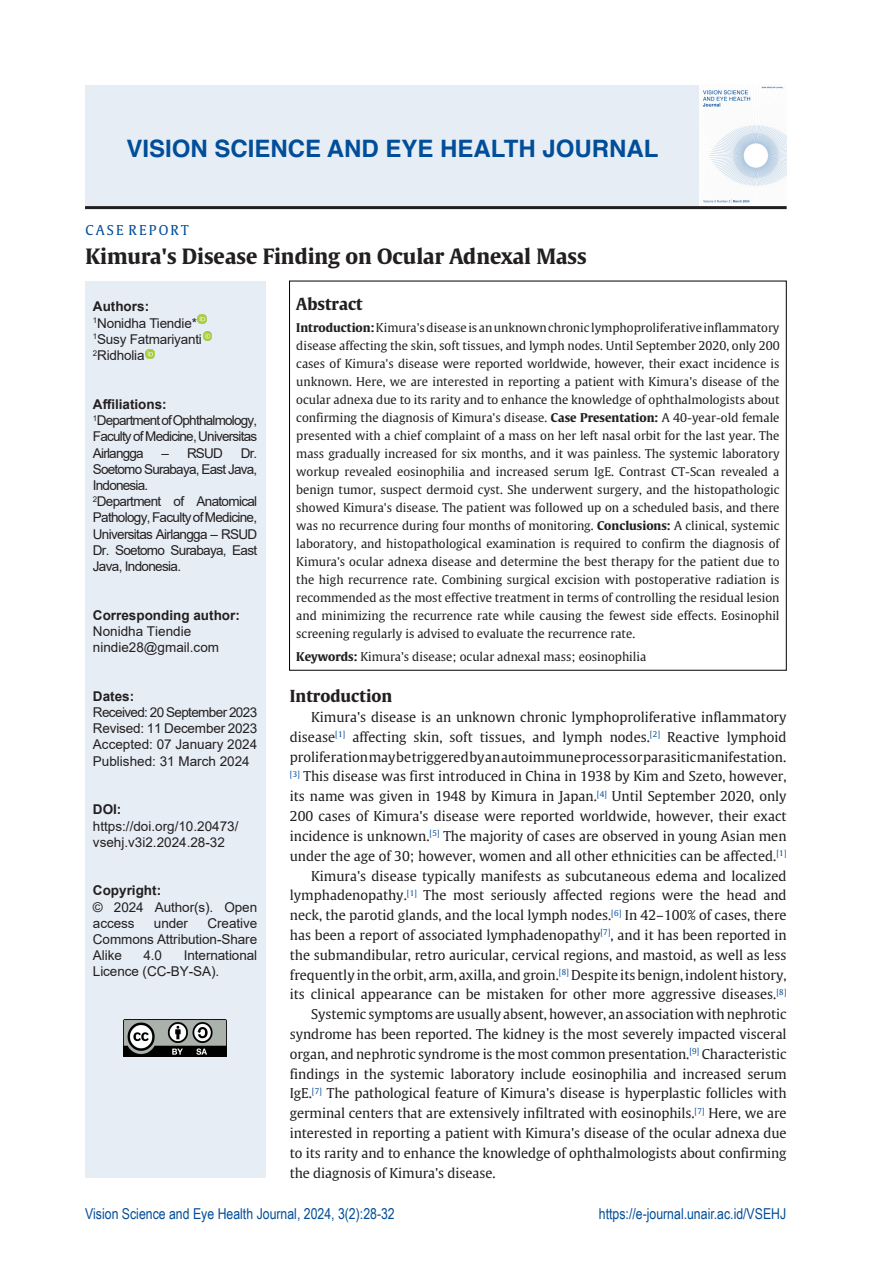
<style>
.page{position:relative;width:893px;height:1263px;background:#fff}
.page>*{position:absolute;margin:0;border:0;box-sizing:border-box;transform-origin:0 0}
.t1{font:700 24px "Helvetica";color:#004d99}
.t2{font:700 21px "Gulliver";color:#231f20}
.t3{font:700 16.5px "Gulliver";color:#231f20}
.t4{font:15px "Arial Narrow";color:#004d99}
.t5{font:13.5px/19.8px "Gulliver";color:#231f20;text-align:justify}
.t6{font:13.5px/16.2px "Arial";letter-spacing:-.015em;color:#231f20;text-align:justify}
.t7{font:700 13.5px "Arial";color:#231f20}
.t8{font:13.5px "Arial";letter-spacing:-.045em;color:#231f20}
.t9{font:13.5px "Gulliver";color:#004d99}
.t10{font:12px/18px "Gulliver";color:#231f20;text-align:justify}
.s1{font-weight:700}
</style>
<div class="page">
<div style="left:85px;top:85px;width:614px;height:121px;background:#e6edf5"></div>
<img style="left:703px;top:86px;width:84px;height:118px">
<hr style="left:85px;top:206px;width:702px;height:3px;background:#231f20">
<div style="left:85px;top:281px;width:180px;height:897px;background:#e6edf5"></div>
<img style="left:123px;top:1020px;width:103px;height:36px">
<svg style="left:145px;top:349px;width:9px;height:9px"></svg>
<svg style="left:203px;top:331px;width:9px;height:9px"></svg>
<svg style="left:198px;top:314px;width:9px;height:9px"></svg>
<p class="t1" style="left:126px;top:129px;width:534px">VISION SCIENCE AND EYE HEALTH JOURNAL</p>
<p class="t9" style="left:85px;top:222px;width:105px">C A S E R E P O R T</p>
<p class="t2" style="left:85px;top:242px;width:503px">Kimura's Disease Finding on Ocular Adnexal Mass</p>
<p class="t7" style="left:93px;top:297px;width:58px">Authors:</p>
<p class="t6" style="left:93px;top:315px;width:106px"><sup>1</sup>Nonidha Tiendie*</p>
<p class="t6" style="left:93px;top:331px;width:111px"><sup>1</sup>Susy Fatmariyanti</p>
<p class="t6" style="left:93px;top:347px;width:53px"><sup>2</sup>Ridholia</p>
<p class="t7" style="left:93px;top:395px;width:75px">Affiliations:</p>
<p class="t6" style="left:93px;top:412px;width:166px"><sup>1</sup>Department of Ophthalmology, Faculty of Medicine, Universitas Airlangga</p>
<p class="t3" style="left:296px;top:293px;width:68px">Abstract</p>
<p class="t10" style="left:296px;top:319px;width:485px"><span class="s1">Introduction:</span> Kimura's disease is an unknown chronic lymphoproliferative inflammatory disease affecting the skin, soft tissues, and lymph nodes. Until September 2020, only 200 cases of Kimura's disease were reported worldwide, however, their exact incidence is unknown. Here, we are interested in reporting a patient with Kimura's disease of the ocular adnexa due to its rarity and to enhance the knowledge of ophthalmologists about confirming the diagnosis of Kimura's disease. <span class="s1">Case</span> <span class="s1">Presentation:</span> A 40-year-old female presented with a chief complaint of a mass on her left nasal orbit for the last year. The mass gradually increased for six months, and it was painless. The systemic laboratory workup revealed eosinophilia and increased serum IgE. Contrast CT-Scan revealed a benign tumor, suspect dermoid cyst. She underwent surgery, and the histopathologic showed Kimura's disease. The patient was followed up on a scheduled basis, and there was no recurrence during four months of monitoring. <span class="s1">Conclusions:</span> A clinical, systemic laboratory, and histopathological examination is required to confirm the diagnosis of Kimura's ocular adnexa disease and determine the best therapy for the patient due to the high recurrence rate. Combining surgical excision with postoperative radiation is recommended as the most effective treatment in terms of controlling the residual lesion and minimizing the recurrence rate while causing the fewest side effects. Eosinophil screening regularly is advised to evaluate the recurrence rate.</p>
<p class="t10" style="left:296px;top:647px;width:352px"><span class="s1">Keywords:</span> Kimura's disease; ocular adnexal mass; eosinophilia</p>
<p class="t3" style="left:290px;top:685px;width:104px">Introduction</p>
<p class="t5" style="left:290px;top:707px;width:498px;text-indent:21px">Kimura's disease is an unknown chronic lymphoproliferative inflammatory disease<sup>[1]</sup> affecting skin, soft tissues, and lymph nodes.<sup>[2]</sup> Reactive lymphoid proliferation may be triggered by an autoimmune process or parasitic manifestation. <sup>[3]</sup> This disease was first introduced in China in 1938 by Kim and Szeto, however, its name was given in 1948 by Kimura in Japan.<sup>[4]</sup> Until September 2020, only 200 cases of Kimura's disease were reported worldwide, however, their exact incidence is unknown.<sup>[5]</sup> The majority of cases are observed in young Asian men under the age of 30; however, women and all other ethnicities can be affected.<sup>[1]</sup></p>
<p class="t5" style="left:290px;top:866px;width:498px;text-indent:21px">Kimura's disease typically manifests as subcutaneous edema and localized lymphadenopathy.<sup>[1]</sup> The most seriously affected regions were the head and neck, the parotid glands, and the local lymph nodes.<sup>[6]</sup> In 42–100% of cases, there has been a report of associated lymphadenopathy<sup>[7]</sup>, and it has been reported in the submandibular, retro auricular, cervical regions, and mastoid, as well as less frequently in the orbit, arm, axilla, and groin.<sup>[8]</sup> Despite its benign, indolent history, its clinical appearance can be mistaken for other more aggressive diseases.<sup>[8]</sup></p>
<p class="t5" style="left:290px;top:1004px;width:498px;text-indent:21px">Systemic symptoms are usually absent, however, an association with nephrotic syndrome has been reported. The kidney is the most severely impacted visceral organ, and nephrotic syndrome is the most common presentation.<sup>[9]</sup> Characteristic findings in the systemic laboratory include eosinophilia and increased serum IgE.<sup>[7]</sup> The pathological feature of Kimura's disease is hyperplastic follicles with germinal centers that are extensively infiltrated with eosinophils.<sup>[7]</sup> Here, we are interested in reporting a patient with Kimura's disease of the ocular adnexa due to its rarity and to enhance the knowledge of ophthalmologists about confirming the diagnosis of Kimura's disease.</p>
<p class="t4" style="left:599px;top:1202px;width:189px">https://e-journal.unair.ac.id/VSEHJ</p>
<p class="t6" style="left:162px;top:445px;width:63px">– RSUD</p>
<p class="t6" style="left:93px;top:445px;width:166px;text-indent:148px">Dr.<br>Soetomo Surabaya, East Java, Indonesia.</p>
<p class="t6" style="left:93px;top:493px;width:166px"><sup>2</sup>Department of Anatomical Pathology, Faculty of Medicine, Universitas Airlangga – RSUD Dr. Soetomo Surabaya, East Java, Indonesia.</p>
<p class="t7" style="left:93px;top:606px;width:149px">Corresponding author:</p>
<p class="t6" style="left:93px;top:623px;width:100px">Nonidha Tiendie</p>
<p class="t6" style="left:93px;top:639px;width:128px">nindie28@gmail.com</p>
<p class="t7" style="left:93px;top:687px;width:43px">Dates:</p>
<p class="t8" style="left:93px;top:703px;width:166px">Received: 20 September 2023</p>
<p class="t6" style="left:93px;top:720px;width:166px">Revised: 11 December 2023</p>
<p class="t6" style="left:93px;top:736px;width:166px">Accepted: 07 January 2024</p>
<p class="t6" style="left:93px;top:753px;width:158px">Published: 31 March 2024</p>
<p class="t7" style="left:93px;top:800px;width:30px">DOI:</p>
<p class="t6" style="left:93px;top:817px;width:147px">https://doi.org/10.20473/ vsehj.v3i2.2024.28-32</p>
<p class="t7" style="left:93px;top:881px;width:70px">Copyright:</p>
<p class="t6" style="left:93px;top:898px;width:166px">© 2024 Author(s). Open access</p>
<p class="t6" style="left:93px;top:915px;width:166px;text-indent:115px">Creative Commons Attribution-Share Alike</p>
<p class="t6" style="left:154px;top:915px;width:36px">under</p>
<p class="t6" style="left:144px;top:947px;width:20px">4.0</p>
<p class="t6" style="left:93px;top:947px;width:166px;text-indent:91px">International<br>Licence (CC-BY-SA).</p>
<p class="t4" style="left:85px;top:1202px;width:311px">Vision Science and Eye Health Journal, 2024, 3(2):28-32</p>
</div>
